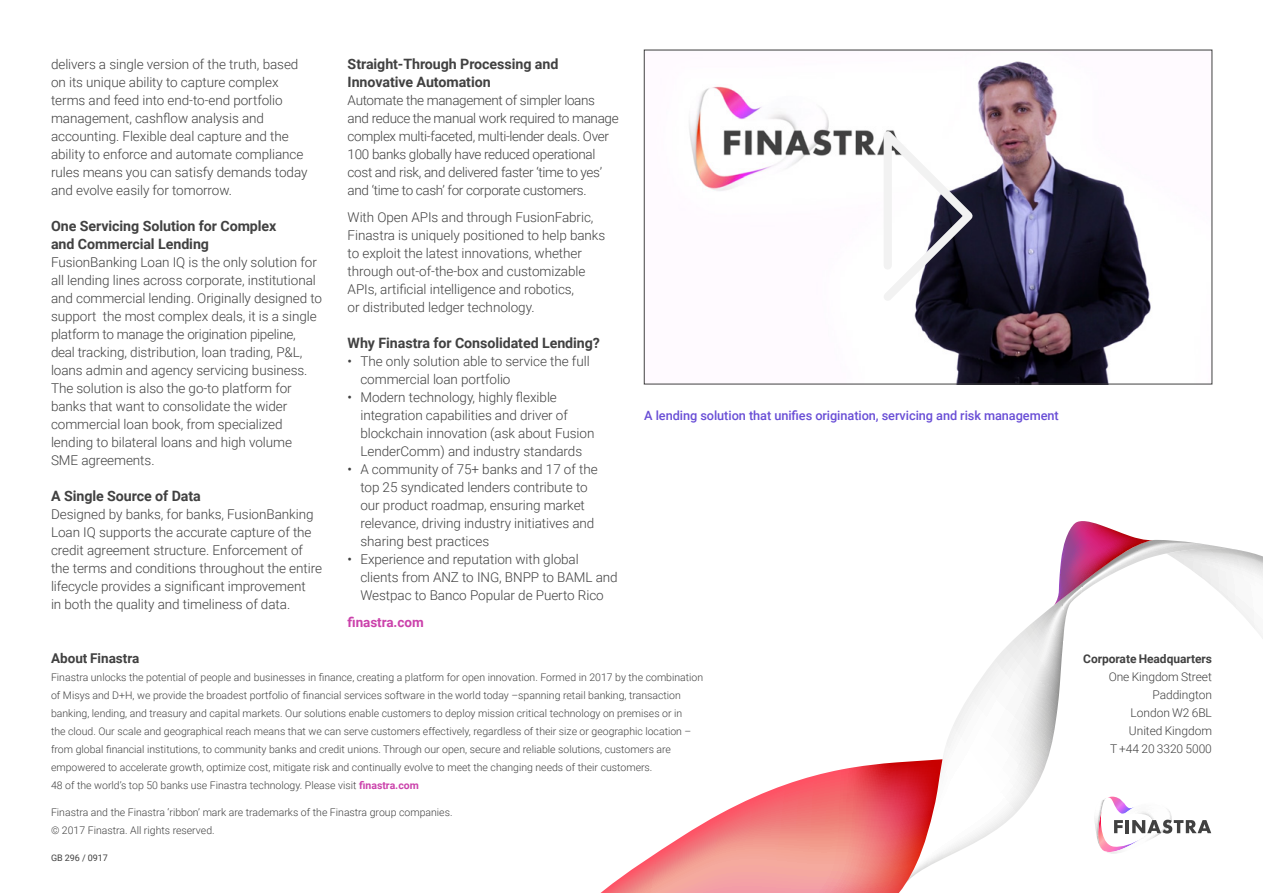
<style>
.page{position:relative;width:1263px;height:893px;background:#fff}
.page>*{position:absolute;margin:0;border:0;box-sizing:border-box;transform-origin:0 0}
.t1{font:700 14.25px/18px "Roboto";letter-spacing:-.005em;color:#414141}
.t2{font:300 13.5px/18px "Roboto";letter-spacing:-.005em;color:#414141}
.t3{font:300 13.5px/18px "Roboto";letter-spacing:-.025em;color:#414141}
.t4{font:700 13.5px "Roboto";color:#414141}
.t5{font:700 13.5px "Roboto";letter-spacing:-.005em;color:#cb42ab}
.t6{font:500 12.75px "Roboto";letter-spacing:-.005em;color:#694ed6}
.t7{font:300 12px/18px "Roboto";letter-spacing:-.005em;color:#414141;text-align:right}
.t8{font:700 12px "Roboto";letter-spacing:-.005em;color:#414141}
.t9{font:300 10.5px/18px "Roboto";color:#414141}
.t10{font:9px "Roboto";letter-spacing:-.005em;color:#414141}
.s1{font-weight:400}
.s2{font-weight:700;color:#cb42ab}
</style>
<div class="page">
<svg style="left:1243px;top:551px;width:20px;height:88px"></svg>
<svg style="left:942px;top:540px;width:301px;height:319px"></svg>
<svg style="left:600px;top:759px;width:342px;height:134px"></svg>
<svg style="left:1054px;top:521px;width:99px;height:84px"></svg>
<img style="left:689px;top:61px;width:462px;height:321px">
<svg style="left:876px;top:115px;width:104px;height:193px"></svg>
<p class="t2" style="left:51px;top:55px;width:258px">delivers a single version of the truth, based on its unique ability to capture complex terms and feed into end-to-end portfolio management, cashflow analysis and accounting. Flexible deal capture and the ability to enforce and automate compliance rules means you can satisfy demands today and evolve easily for tomorrow.</p>
<p class="t1" style="left:51px;top:216px;width:227px">One Servicing Solution for Complex and Commercial Lending</p>
<p class="t2" style="left:51px;top:253px;width:273px">FusionBanking Loan IQ is the only solution for all lending lines across corporate, institutional and commercial lending. Originally designed to support the most complex deals, it is a single platform to manage the origination pipeline, deal tracking, distribution, loan trading, P&amp;L, loans admin and agency servicing business.<br>The solution is also the go-to platform for banks that want to consolidate the wider commercial loan book, from specialized lending to bilateral loans and high volume SME agreements.</p>
<p class="t1" style="left:51px;top:486px;width:151px">A Single Source of Data</p>
<p class="t2" style="left:51px;top:505px;width:272px">Designed by banks, for banks, FusionBanking Loan IQ supports the accurate capture of the credit agreement structure. Enforcement of the terms and conditions throughout the entire lifecycle provides a significant improvement<br>in both the quality and timeliness of data.</p>
<p class="t1" style="left:348px;top:54px;width:212px">Straight-Through Processing and<br>Innovative Automation</p>
<p class="t3" style="left:348px;top:91px;width:273px">Automate the management of simpler loans and reduce the manual work required to manage complex multi-faceted, multi-lender deals. Over 100 banks globally have reduced operational cost and risk, and delivered faster ‘time to yes’ and ‘time to cash’ for corporate customers.</p>
<p class="t2" style="left:348px;top:208px;width:259px">With Open APIs and through FusionFabric, Finastra is uniquely positioned to help banks to exploit the latest innovations, whether through out-of-the-box and customizable APIs, artificial intelligence and robotics,<br>or distributed ledger technology.</p>
<p class="t1" style="left:348px;top:333px;width:254px">Why Finastra for Consolidated Lending?</p>
<p class="t2" style="left:360px;top:352px;width:231px;text-indent:-13px"><span class="s1">•</span> The only solution able to service the full commercial loan portfolio</p>
<p class="t2" style="left:360px;top:388px;width:236px;text-indent:-13px"><span class="s1">•</span> Modern technology, highly flexible integration capabilities and driver of blockchain innovation (ask about Fusion LenderComm) and industry standards</p>
<p class="t2" style="left:360px;top:460px;width:239px;text-indent:-13px"><span class="s1">•</span> A community of 75+ banks and 17 of the top 25 syndicated lenders contribute to our product roadmap, ensuring market relevance, driving industry initiatives and sharing best practices</p>
<p class="t2" style="left:360px;top:550px;width:259px;text-indent:-13px"><span class="s1">•</span> Experience and reputation with global clients from ANZ to ING, BNPP to BAML and<br>Westpac to Banco Popular de Puerto Rico</p>
<p class="t5" style="left:348px;top:613px;width:78px">finastra.com</p>
<p class="t6" style="left:644px;top:407px;width:416px">A lending solution that unifies origination, servicing and risk management</p>
<p class="t4" style="left:51px;top:649px;width:90px">About Finastra</p>
<p class="t9" style="left:51px;top:668px;width:654px">Finastra unlocks the potential of people and businesses in finance, creating a platform for open innovation. Formed in 2017 by the combination of Misys and D+H, we provide the broadest portfolio of financial services software in the world today –spanning retail banking, transaction banking, lending, and treasury and capital markets. Our solutions enable customers to deploy mission critical technology on premises or in<br>the cloud. Our scale and geographical reach means that we can serve customers effectively, regardless of their size or geographic location – from global financial institutions, to community banks and credit unions. Through our open, secure and reliable solutions, customers are empowered to accelerate growth, optimize cost, mitigate risk and continually evolve to meet the changing needs of their customers.<br>48 of the world’s top 50 banks use Finastra technology. Please visit <span class="s2">finastra.com</span></p>
<p class="t9" style="left:51px;top:803px;width:403px">Finastra and the Finastra ‘ribbon’ mark are trademarks of the Finastra group companies. © 2017 Finastra. All rights reserved.</p>
<p class="t10" style="left:51px;top:852px;width:58px">GB 296 / 0917</p>
<p class="t8" style="left:1083px;top:650px;width:130px">Corporate Headquarters</p>
<p class="t7" style="left:1109px;top:667px;width:105px">One Kingdom Street<br>Paddington<br>London W2 6BL<br>United Kingdom<br>T +44 20 3320 5000</p>
</div>
